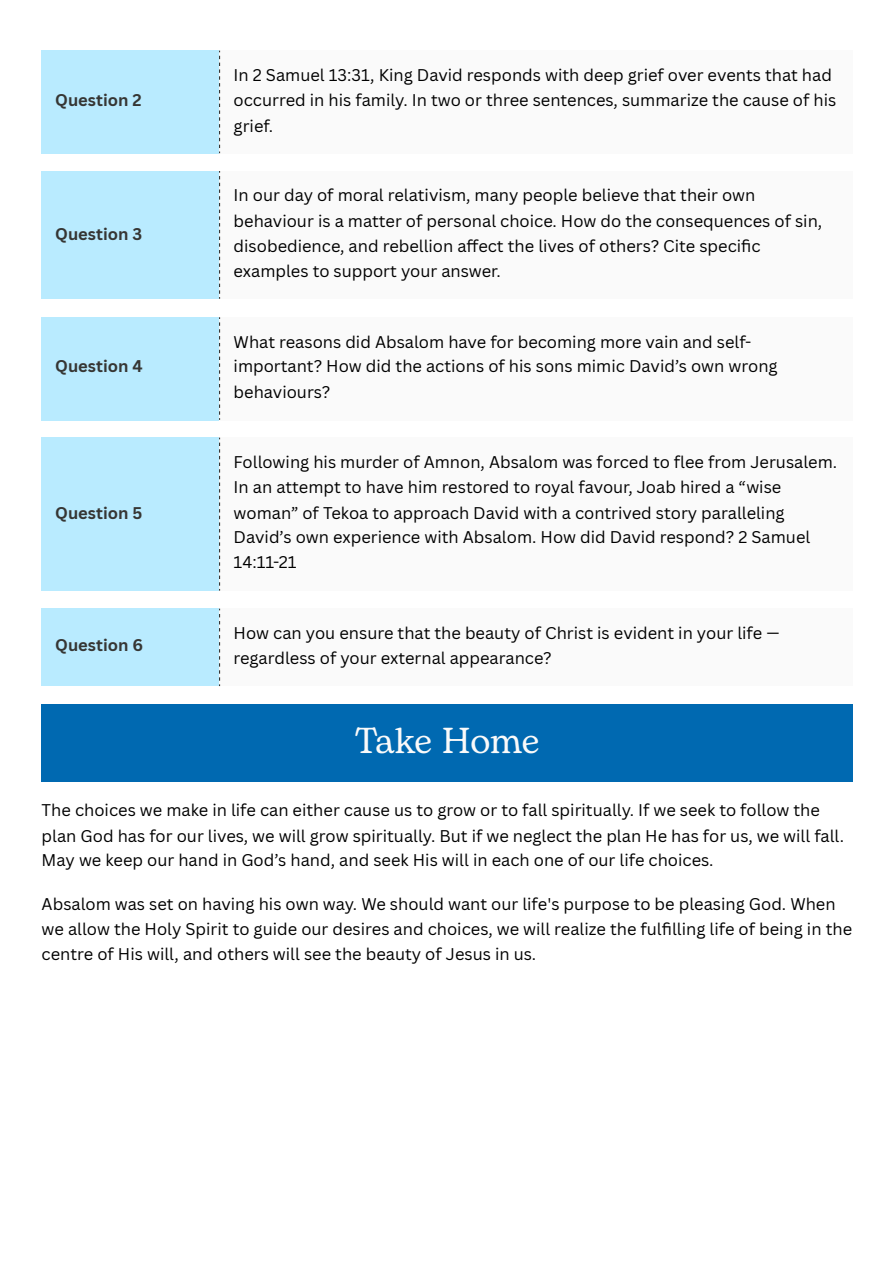
<style>
.page{position:relative;width:894px;height:1263px;background:#fff}
.page>*{position:absolute;margin:0;border:0;box-sizing:border-box;transform-origin:0 0}
.t1{font:36px "Bogart";letter-spacing:-.01em;color:#fafafa}
.t2{font:16.5px/25.3px "Canva Sans";color:#000}
.t3{font:700 16.5px "Canva Sans";color:#363634}
</style>
<div class="page">
<div style="left:42px;top:51px;width:178px;height:102px;background:#b9ebff"></div>
<div style="left:219px;top:51px;width:633px;height:102px;background:#fafafa"></div>
<svg style="left:219px;top:51px;width:1px;height:102px"></svg>
<div style="left:42px;top:171px;width:178px;height:128px;background:#b9ebff"></div>
<div style="left:219px;top:171px;width:633px;height:128px;background:#fafafa"></div>
<svg style="left:219px;top:171px;width:1px;height:128px"></svg>
<div style="left:42px;top:317px;width:178px;height:103px;background:#b9ebff"></div>
<div style="left:219px;top:317px;width:633px;height:103px;background:#fafafa"></div>
<svg style="left:219px;top:317px;width:1px;height:103px"></svg>
<div style="left:42px;top:438px;width:178px;height:153px;background:#b9ebff"></div>
<div style="left:219px;top:438px;width:633px;height:153px;background:#fafafa"></div>
<svg style="left:219px;top:438px;width:1px;height:153px"></svg>
<div style="left:42px;top:609px;width:178px;height:77px;background:#b9ebff"></div>
<div style="left:219px;top:609px;width:633px;height:77px;background:#fafafa"></div>
<svg style="left:219px;top:609px;width:1px;height:77px"></svg>
<div style="left:42px;top:704px;width:810px;height:78px;background:#0069b1"></div>
<p class="t3" style="left:55px;top:88px;width:88px">Question 2</p>
<p class="t3" style="left:55px;top:222px;width:88px">Question 3</p>
<p class="t3" style="left:55px;top:355px;width:89px">Question 4</p>
<p class="t3" style="left:55px;top:501px;width:89px">Question 5</p>
<p class="t3" style="left:55px;top:634px;width:89px">Question 6</p>
<p class="t2" style="left:233px;top:62px;width:604px">In 2 Samuel 13:31, King David responds with deep grief over events that had occurred in his family. In two or three sentences, summarize the cause of his grief.</p>
<p class="t2" style="left:233px;top:182px;width:590px">In our day of moral relativism, many people believe that their own behaviour is a matter of personal choice. How do the consequences of sin, disobedience, and rebellion affect the lives of others? Cite specifi c examples to support your answer.</p>
<p class="t2" style="left:233px;top:329px;width:545px">What reasons did Absalom have for becoming more vain and self&shy;important? How did the actions of his sons mimic David’s own wrong behaviours?</p>
<p class="t2" style="left:233px;top:449px;width:605px">Following his murder of Amnon, Absalom was forced to flee from Jerusalem.<br>In an attempt to have him restored to royal favour, Joab hired a “wise woman” of Tekoa to approach David with a contrived story paralleling David’s own experience with Absalom. How did David respond? 2 Samuel 14:11-21</p>
<p class="t2" style="left:233px;top:620px;width:547px;line-height:24.8px">How can you ensure that the beauty of Christ is evident in your life — regardless of your external appearance?</p>
<p class="t1" style="left:355px;top:714px;width:186px">Take Home</p>
<p class="t2" style="left:42px;top:797px;width:803px">The choices we make in life can either cause us to grow or to fall spiritually. If we seek to follow the plan God has for our lives, we will grow spiritually. But if we neglect the plan He has for us, we will fall.<br>May we keep our hand in God’s hand, and seek His will in each one of our life choices.</p>
<p class="t2" style="left:42px;top:891px;width:811px;line-height:24.8px">Absalom was set on having his own way. We should want our life's purpose to be pleasing God. When we allow the Holy Spirit to guide our desires and choices, we will realize the fulfi lling life of being in the centre of His will, and others will see the beauty of Jesus in us.</p>
</div>
